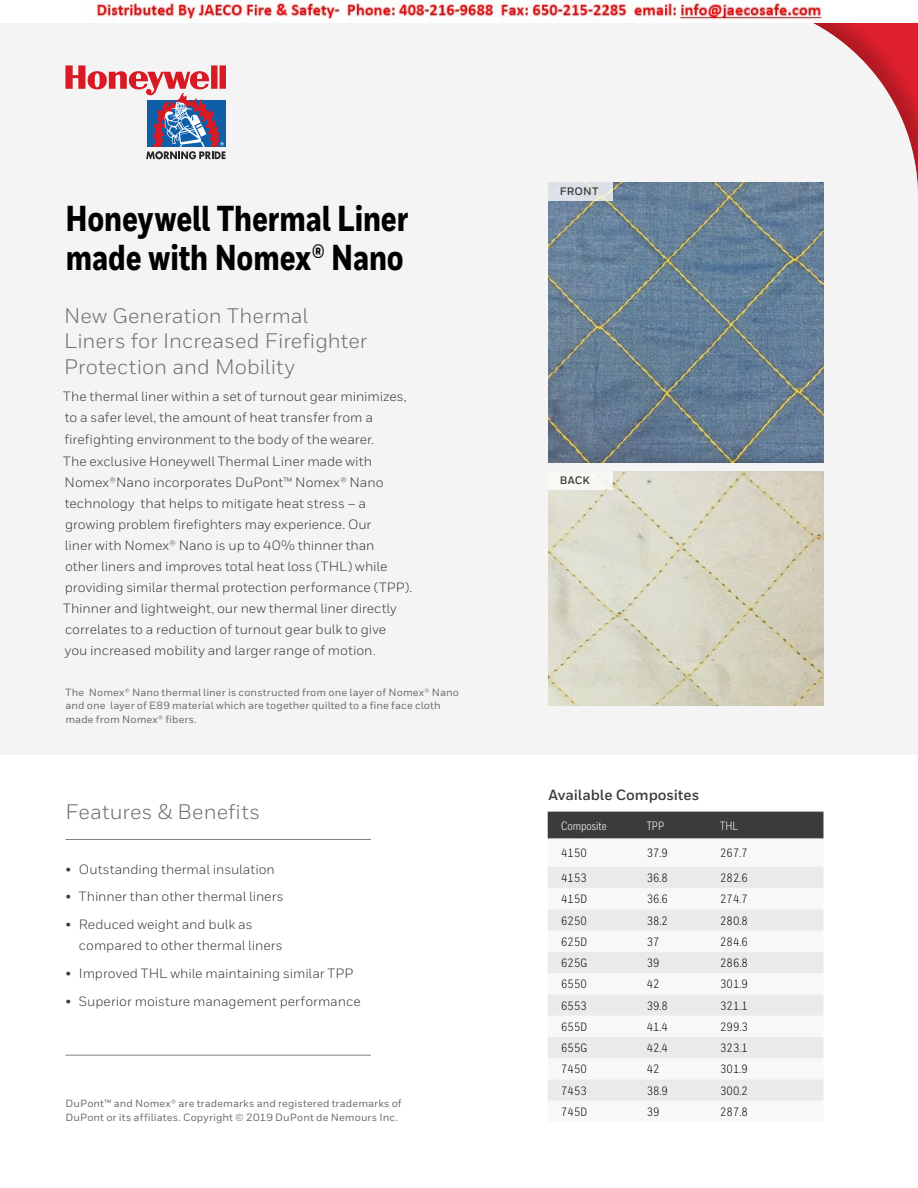
<style>
.page{position:relative;width:918px;height:1188px;background:#fff}
.page>*{position:absolute;margin:0;border:0;box-sizing:border-box;transform-origin:0 0}
.t1{font:800 36px/39px "Honeywell Cond";letter-spacing:-.005em;color:#000}
.t2{font:21px/25.5px "Honeywell Sans";letter-spacing:.005em;color:#6d6e6e}
.t3{font:700 14.7px "Honeywell Sans";letter-spacing:-.005em;color:#3a3b3a}
.t4{font:13.5px/21px "Honeywell Sans";color:#3a3b3a}
.t5{font:12px "Honeywell Cond";color:#000}
.t6{font:12px "Honeywell Cond";color:#fff}
.t7{font:700 10.8px "Honeywell Sans";letter-spacing:.02em;color:#3a3b3a}
.t8{font:500 10.5px/13.5px "Honeywell Sans";letter-spacing:.01em;color:#6d6e6e}
</style>
<div class="page">
<div style="left:0;top:0;width:918px;height:755px;background:#f4f4f5"></div>
<img style="left:549px;top:471px;width:274px;height:235px">
<img style="left:549px;top:182px;width:274px;height:280px">
<div style="left:548px;top:812px;width:275px;height:27px;background:#3a3b3a"></div>
<svg style="left:548px;top:867px;width:275px;height:234px;fill:#eaeaea"></svg>
<svg style="left:549px;top:182px;width:64px;height:19px"></svg>
<div style="left:549px;top:471px;width:64px;height:19px;background:#f7f7f4"></div>
<hr style="left:65px;top:839px;width:306px;height:1px;background:#818383">
<hr style="left:65px;top:1055px;width:306px;height:1px;background:#818383">
<svg style="left:65px;top:65px;width:161px;height:94px"></svg>
<img style="left:0;top:0;width:918px;height:23px">
<h1 class="t1" style="left:65px;top:200px;width:345px">Honeywell Thermal Liner made with Nomex® Nano</h1>
<h2 class="t2" style="left:64px;top:303px;width:305px">New Generation Thermal<br>Liners for Increased Firefighter<br>Protection and Mobility</h2>
<p class="t4" style="left:63px;top:386px;width:345px">The thermal liner within a set of turnout gear minimizes, to a safer level, the amount of heat transfer from a firefighting environment to the body of the wearer.</p>
<p class="t4" style="left:63px;top:451px;width:351px">The exclusive Honeywell Thermal Liner made with Nomex®Nano incorporates DuPont™ Nomex® Nano technology that helps to mitigate heat stress – a growing problem firefighters may experience. Our<br>liner with Nomex® Nano is up to 40% thinner than<br>other liners and improves total heat loss (THL) while providing similar thermal protection performance (TPP).<br>Thinner and lightweight, our new thermal liner directly correlates to a reduction of turnout gear bulk to give<br>you increased mobility and larger range of motion.</p>
<p class="t8" style="left:65px;top:685px;width:395px">The Nomex® Nano thermal liner is constructed from one layer of Nomex® Nano and one layer of E89 material which are together quilted to a fine face cloth made from Nomex® fibers.</p>
<h2 class="t2" style="left:65px;top:799px;width:196px">Features &amp; Benefits</h2>
<p class="t4" style="left:65px;top:858px;width:211px">• Outstanding thermal insulation</p>
<p class="t4" style="left:65px;top:886px;width:220px">• Thinner than other thermal liners</p>
<p class="t4" style="left:79px;top:914px;width:205px;text-indent:-14px">• Reduced weight and bulk as compared to other thermal liners</p>
<p class="t4" style="left:65px;top:963px;width:289px">• Improved THL while maintaining similar TPP</p>
<p class="t4" style="left:65px;top:991px;width:297px">• Superior moisture management performance</p>
<p class="t8" style="left:65px;top:1097px;width:338px">DuPont™ and Nomex® are trademarks and registered trademarks of<br>DuPont or its affiliates. Copyright © 2019 DuPont de Nemours Inc.</p>
<p class="t7" style="left:560px;top:185px;width:40px">FRONT</p>
<p class="t7" style="left:560px;top:474px;width:32px">BACK</p>
<p class="t3" style="left:549px;top:786px;width:152px">Available Composites</p>
<p class="t6" style="left:561px;top:819px;width:47px">Composite</p>
<p class="t6" style="left:647px;top:819px;width:19px">TPP</p>
<p class="t6" style="left:720px;top:819px;width:19px">THL</p>
<p class="t5" style="left:561px;top:846px;width:27px">4150</p>
<p class="t5" style="left:647px;top:846px;width:23px">37.9</p>
<p class="t5" style="left:720px;top:846px;width:29px">267.7</p>
<p class="t5" style="left:561px;top:871px;width:27px">4153</p>
<p class="t5" style="left:647px;top:871px;width:23px">36.8</p>
<p class="t5" style="left:720px;top:871px;width:29px">282.6</p>
<p class="t5" style="left:561px;top:892px;width:27px">415D</p>
<p class="t5" style="left:647px;top:892px;width:23px">36.6</p>
<p class="t5" style="left:720px;top:892px;width:29px">274.7</p>
<p class="t5" style="left:561px;top:913px;width:27px">6250</p>
<p class="t5" style="left:647px;top:913px;width:23px">38.2</p>
<p class="t5" style="left:720px;top:913px;width:29px">280.8</p>
<p class="t5" style="left:561px;top:935px;width:27px">625D</p>
<p class="t5" style="left:647px;top:935px;width:14px">37</p>
<p class="t5" style="left:720px;top:935px;width:29px">284.6</p>
<p class="t5" style="left:561px;top:956px;width:27px">625G</p>
<p class="t5" style="left:647px;top:956px;width:14px">39</p>
<p class="t5" style="left:720px;top:956px;width:29px">286.8</p>
<p class="t5" style="left:561px;top:977px;width:27px">6550</p>
<p class="t5" style="left:647px;top:977px;width:14px">42</p>
<p class="t5" style="left:720px;top:977px;width:29px">301.9</p>
<p class="t5" style="left:561px;top:998px;width:27px">6553</p>
<p class="t5" style="left:647px;top:998px;width:23px">39.8</p>
<p class="t5" style="left:720px;top:998px;width:29px">321.1</p>
<p class="t5" style="left:561px;top:1020px;width:27px">655D</p>
<p class="t5" style="left:647px;top:1020px;width:23px">41.4</p>
<p class="t5" style="left:720px;top:1020px;width:29px">299.3</p>
<p class="t5" style="left:561px;top:1041px;width:27px">655G</p>
<p class="t5" style="left:647px;top:1041px;width:23px">42.4</p>
<p class="t5" style="left:720px;top:1041px;width:29px">323.1</p>
<p class="t5" style="left:561px;top:1062px;width:27px">7450</p>
<p class="t5" style="left:647px;top:1062px;width:14px">42</p>
<p class="t5" style="left:720px;top:1062px;width:29px">301.9</p>
<p class="t5" style="left:561px;top:1083px;width:27px">7453</p>
<p class="t5" style="left:647px;top:1083px;width:23px">38.9</p>
<p class="t5" style="left:720px;top:1083px;width:29px">300.2</p>
<p class="t5" style="left:561px;top:1105px;width:27px">745D</p>
<p class="t5" style="left:647px;top:1105px;width:14px">39</p>
<p class="t5" style="left:720px;top:1105px;width:29px">287.8</p>
</div>
